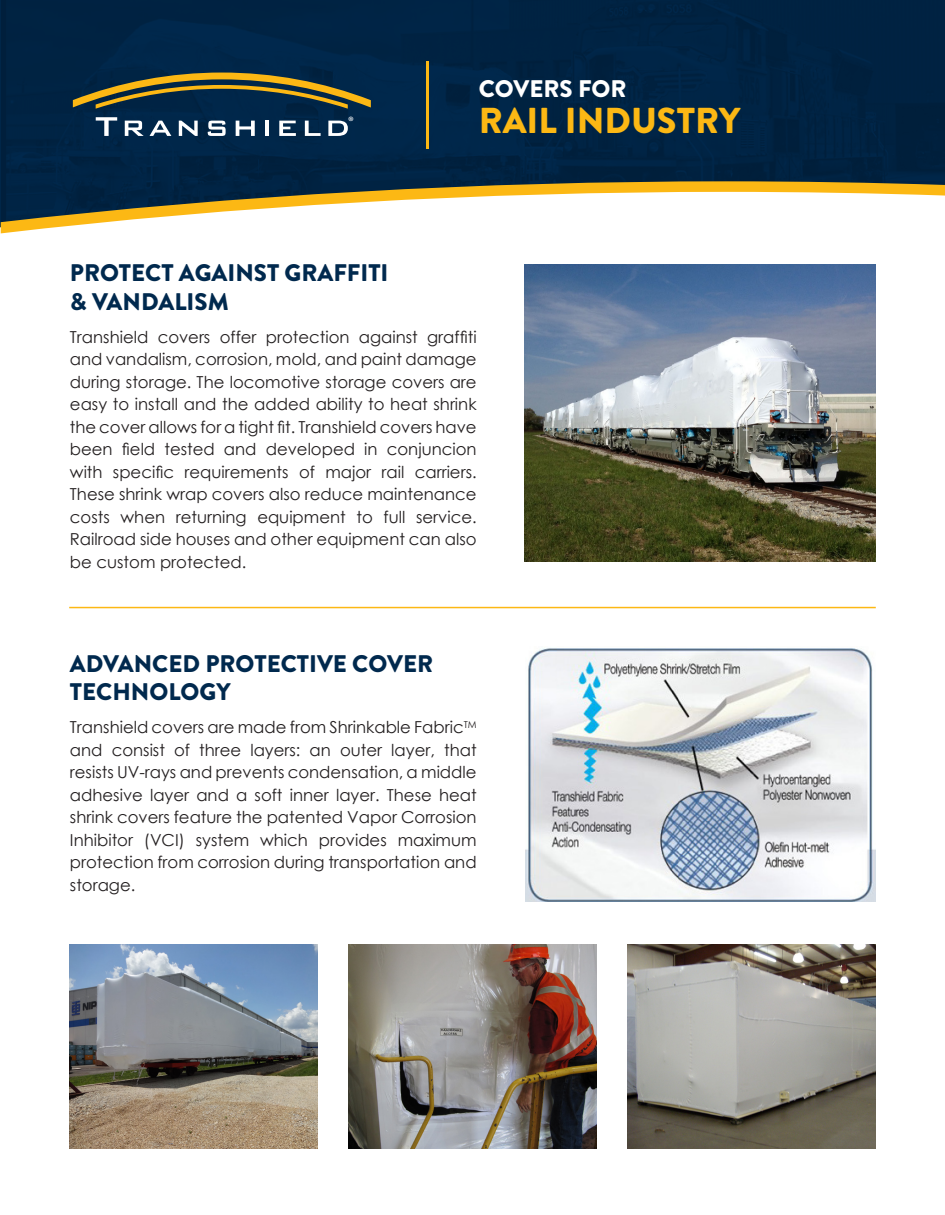
<style>
.page{position:relative;width:945px;height:1215px;background:#fff}
.page>*{position:absolute;margin:0;border:0;box-sizing:border-box;transform-origin:0 0}
.t1{font:900 36px "Brandon Grotesque";color:#fcb814}
.t2{font:900 24px/28.8px "Brandon Grotesque";color:#00294e}
.t3{font:900 24px "Brandon Grotesque";color:#fff}
.t4{font:16.5px/22.5px "Century Gothic";color:#231f20;text-align:justify}
.t5{font:13.65px "Myriad Pro";color:#fff}
</style>
<div class="page">
<div style="left:0;top:0;width:945px;height:227px;background:#002343"></div>
<hr style="left:426px;top:61px;width:3px;height:87px;background:#fcb814">
<svg style="left:1px;top:181px;width:944px;height:52px"></svg>
<svg style="left:96px;top:117px;width:21px;height:19px"></svg>
<svg style="left:125px;top:121px;width:19px;height:15px"></svg>
<svg style="left:150px;top:121px;width:21px;height:15px"></svg>
<svg style="left:179px;top:121px;width:19px;height:15px"></svg>
<svg style="left:208px;top:121px;width:18px;height:15px"></svg>
<svg style="left:236px;top:121px;width:19px;height:15px"></svg>
<hr style="left:265px;top:121px;width:4px;height:15px;background:#fff">
<svg style="left:279px;top:121px;width:17px;height:15px"></svg>
<svg style="left:305px;top:121px;width:16px;height:15px"></svg>
<svg style="left:328px;top:121px;width:20px;height:15px"></svg>
<svg style="left:73px;top:73px;width:298px;height:36px;background:#474e38"></svg>
<img style="left:69px;top:944px;width:249px;height:205px">
<img style="left:348px;top:944px;width:249px;height:205px">
<img style="left:627px;top:944px;width:249px;height:205px">
<hr style="left:69px;top:607px;width:807px;height:1px;background:#fcb814">
<img style="left:524px;top:264px;width:351px;height:298px">
<img style="left:526px;top:648px;width:349px;height:254px">
<h2 class="t3" style="left:479px;top:72px;width:149px">COVERS FOR</h2>
<p class="t5" style="left:348px;top:113px;width:7px">®</p>
<h1 class="t1" style="left:479px;top:95px;width:263px">RAIL INDUSTRY</h1>
<p class="t2" style="left:70px;top:259px;width:320px">PROTECT AGAINST GRAFFITI &amp; VANDALISM</p>
<p class="t4" style="left:70px;top:325px;width:408px">Transhield covers offer protection against graffiti and vandalism, corrosion, mold, and paint damage during storage. The locomotive storage covers are easy to install and the added ability to heat shrink the cover allows for a tight fit. Transhield covers have been field tested and developed in conjuncion with specific requirements of major rail carriers.<br>These shrink wrap covers also reduce maintenance costs when returning equipment to full service.<br>Railroad side houses and other equipment can also be custom protected.</p>
<p class="t2" style="left:70px;top:649px;width:365px">ADVANCED PROTECTIVE COVER<br>TECHNOLOGY</p>
<p class="t4" style="left:70px;top:716px;width:408px">Transhield covers are made from Shrinkable Fabric<sup>TM </sup>and consist of three layers: an outer layer, that resists UV-rays and prevents condensation, a middle adhesive layer and a soft inner layer. These heat shrink covers feature the patented Vapor Corrosion Inhibitor (VCI) system which provides maximum protection from corrosion during transportation and storage.</p>
</div>
